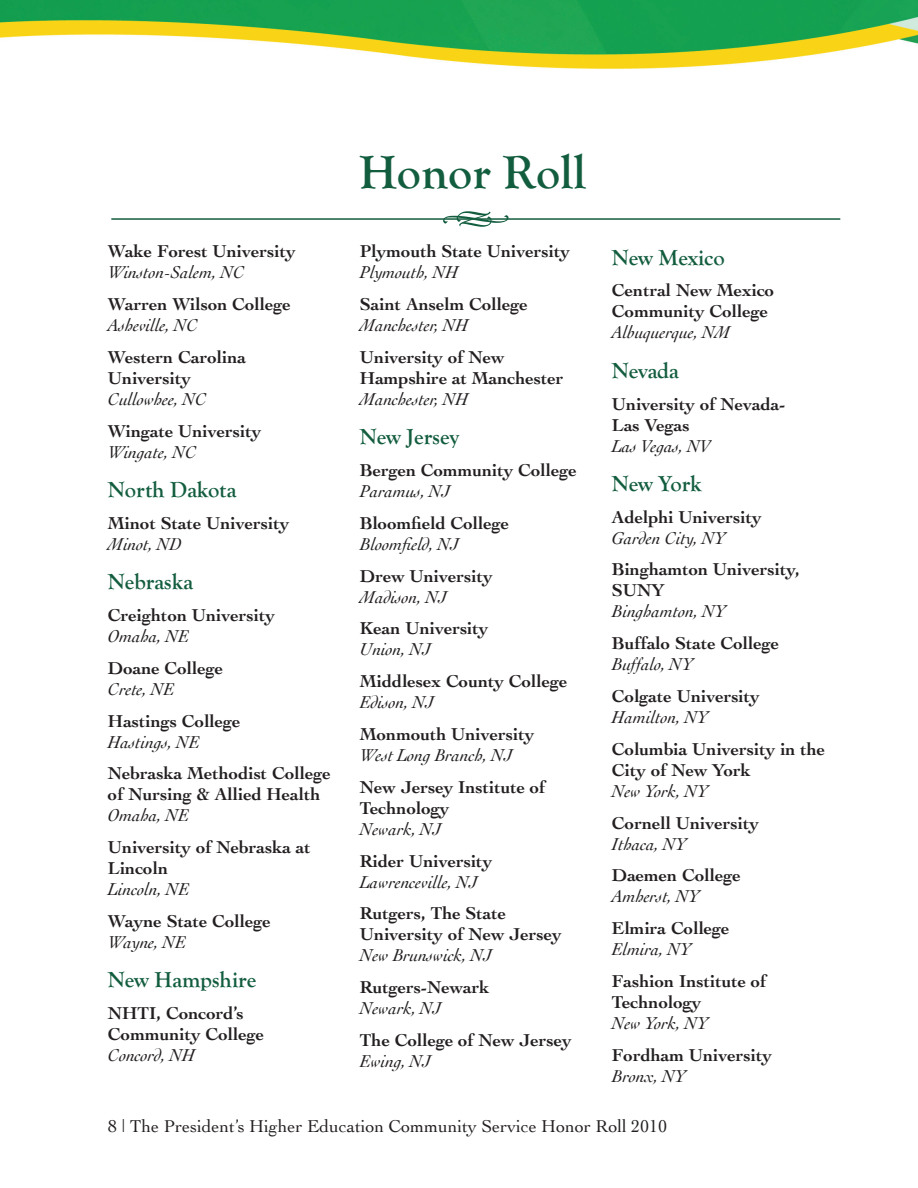
<style>
.page{position:relative;width:918px;height:1188px;background:#fff}
.page>*{position:absolute;margin:0;border:0;box-sizing:border-box;transform-origin:0 0}
.t1{font:700 48px "Goudy Old Style T";color:#135d3f}
.t2{font:700 22.5px "Goudy Old Style T";color:#135d3f}
.t3{font:700 18px/21px "Cochin";color:#231f20}
.t4{font:18px "Cochin";color:#231f20}
.t5{font:italic 18px/21px "Cochin";color:#231f20}
.s1{font-weight:400;font-style:italic}
.s2{font-weight:700;font-style:normal}
</style>
<div class="page">
<img style="left:0;top:0;width:918px;height:69px">
<hr style="left:111px;top:218px;width:729px;height:2px;background:#135d3f">
<svg style="left:443px;top:211px;width:65px;height:16px"></svg>
<p class="t3" style="left:108px;top:241px;width:189px">Wake Forest University<br><span class="s1">Winston-Salem, NC</span></p>
<p class="t3" style="left:108px;top:294px;width:184px">Warren Wilson College<br><span class="s1">Asheville, NC</span></p>
<p class="t3" style="left:108px;top:346px;width:140px">Western Carolina<br>University<br><span class="s1">Cullowhee, NC</span></p>
<p class="t3" style="left:108px;top:420px;width:155px">Wingate University<br><span class="s1">Wingate, NC</span></p>
<p class="t2" style="left:108px;top:477px;width:130px">North Dakota</p>
<p class="t3" style="left:108px;top:512px;width:183px">Minot State University<br><span class="s1">Minot, ND</span></p>
<p class="t2" style="left:108px;top:569px;width:87px">Nebraska</p>
<p class="t3" style="left:108px;top:604px;width:169px">Creighton University<br><span class="s1">Omaha, NE</span></p>
<p class="t3" style="left:108px;top:657px;width:117px">Doane College<br><span class="s1">Crete, NE</span></p>
<p class="t3" style="left:108px;top:710px;width:134px">Hastings College<br><span class="s1">Hastings, NE</span></p>
<p class="t3" style="left:108px;top:763px;width:224px">Nebraska Methodist College of Nursing &amp; Allied Health<br><span class="s1">Omaha, NE</span></p>
<p class="t3" style="left:108px;top:837px;width:204px">University of Nebraska at<br>Lincoln<br><span class="s1">Lincoln, NE</span></p>
<p class="t3" style="left:108px;top:910px;width:164px">Wayne State College<br><span class="s1">Wayne, NE</span></p>
<p class="t2" style="left:108px;top:967px;width:150px">New Hampshire</p>
<p class="t3" style="left:108px;top:1003px;width:158px">NHTI, Concord’s<br>Community College<br><span class="s1">Concord, NH</span></p>
<h1 class="t1" style="left:359px;top:146px;width:228px">Honor Roll</h1>
<p class="t3" style="left:360px;top:241px;width:212px">Plymouth State University<br><span class="s1">Plymouth, NH</span></p>
<p class="t3" style="left:360px;top:294px;width:169px">Saint Anselm College<br><span class="s1">Manchester, NH</span></p>
<p class="t3" style="left:360px;top:346px;width:205px">University of New<br>Hampshire at Manchester<br><span class="s1">Manchester, NH</span></p>
<p class="t2" style="left:360px;top:424px;width:101px">New Jersey</p>
<p class="t3" style="left:360px;top:460px;width:218px">Bergen Community College<br><span class="s1">Paramus, NJ</span></p>
<p class="t3" style="left:360px;top:512px;width:151px">Bloomfield College<br><span class="s1">Bloomfield, NJ</span></p>
<p class="t3" style="left:360px;top:565px;width:134px">Drew University<br><span class="s1">Madison, NJ</span></p>
<p class="t3" style="left:360px;top:618px;width:130px">Kean University<br><span class="s1">Union, NJ</span></p>
<p class="t3" style="left:360px;top:671px;width:209px">Middlesex County College<br><span class="s1">Edison, NJ</span></p>
<p class="t3" style="left:360px;top:724px;width:176px">Monmouth University<br><span class="s1">West Long Branch, NJ</span></p>
<p class="t3" style="left:360px;top:776px;width:187px">New Jersey Institute of<br>Technology<br><span class="s1">Newark, NJ</span></p>
<p class="t5" style="left:360px;top:850px;width:134px"><span class="s2">Rider University<br></span>Lawrenceville, NJ</p>
<p class="t3" style="left:360px;top:903px;width:203px">Rutgers, The State<br>University of New Jersey<br><span class="s1">New Brunswick, NJ</span></p>
<p class="t3" style="left:360px;top:977px;width:131px">Rutgers-Newark<br><span class="s1">Newark, NJ</span></p>
<p class="t3" style="left:360px;top:1030px;width:213px">The College of New Jersey<br><span class="s1">Ewing, NJ</span></p>
<p class="t2" style="left:612px;top:245px;width:114px">New Mexico</p>
<p class="t3" style="left:612px;top:280px;width:164px">Central New Mexico<br>Community College<br><span class="s1">Albuquerque, NM</span></p>
<p class="t2" style="left:612px;top:358px;width:68px">Nevada</p>
<p class="t3" style="left:612px;top:393px;width:175px">University of Nevada-<br>Las Vegas<br><span class="s1">Las Vegas, NV</span></p>
<p class="t2" style="left:612px;top:471px;width:91px">New York</p>
<p class="t3" style="left:612px;top:506px;width:151px">Adelphi University<br><span class="s1">Garden City, NY</span></p>
<p class="t3" style="left:612px;top:559px;width:189px">Binghamton University,<br>SUNY<br><span class="s1">Binghamton, NY</span></p>
<p class="t3" style="left:612px;top:633px;width:169px">Buffalo State College<br><span class="s1">Buffalo, NY</span></p>
<p class="t3" style="left:612px;top:686px;width:149px">Colgate University<br><span class="s1">Hamilton, NY</span></p>
<p class="t3" style="left:612px;top:738px;width:215px">Columbia University in the<br>City of New York<br><span class="s1">New York, NY</span></p>
<p class="t3" style="left:612px;top:812px;width:149px">Cornell University<br><span class="s1">Ithaca, NY</span></p>
<p class="t3" style="left:612px;top:865px;width:130px">Daemen College<br><span class="s1">Amherst, NY</span></p>
<p class="t3" style="left:612px;top:918px;width:119px">Elmira College<br><span class="s1">Elmira, NY</span></p>
<p class="t3" style="left:612px;top:971px;width:156px">Fashion Institute of<br>Technology<br><span class="s1">New York, NY</span></p>
<p class="t3" style="left:612px;top:1044px;width:162px">Fordham University<br><span class="s1">Bronx, NY</span></p>
<p class="t4" style="left:108px;top:1116px;width:561px">8 | The President’s Higher Education Community Service Honor Roll 2010</p>
</div>
